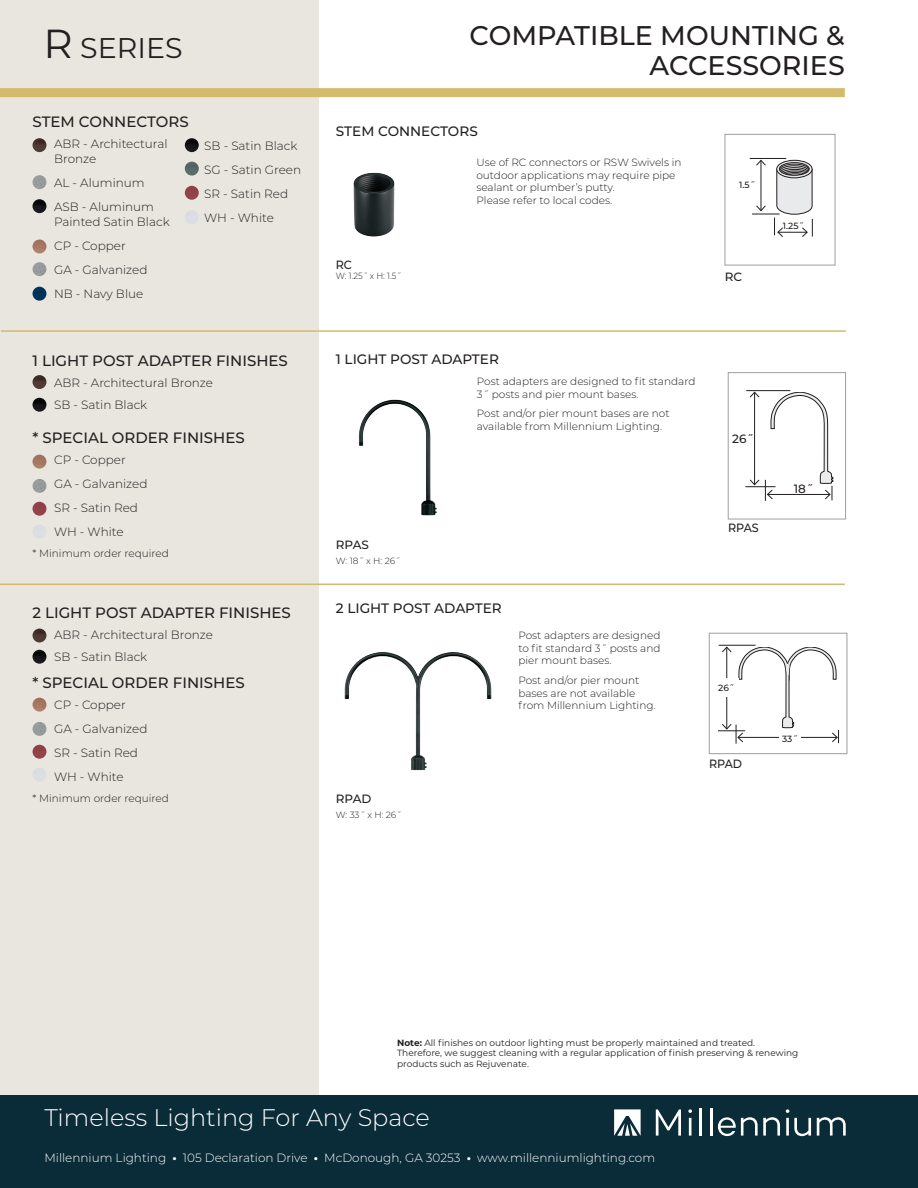
<style>
.page{position:relative;width:918px;height:1188px;background:#fff}
.page>*{position:absolute;margin:0;border:0;box-sizing:border-box;transform-origin:0 0}
.t1{font:28.5px "Montserrat";color:#231f20}
.t2{font:500 27px/30px "Montserrat";color:#231f20;text-align:right}
.t3{font:300 24px "Montserrat";color:#fff}
.t4{font:500 15px "Montserrat";color:#231f20}
.t5{font:500 13.65px "Montserrat";color:#231f20}
.t6{font:300 12px "Montserrat";color:#231f20}
.t7{font:300 12px "Montserrat";color:#fff}
.t8{font:500 12px "Montserrat";color:#231f20}
.t9{font:500 12px "Montserrat";color:#231f20;scale:.93 1}
.t10{font:300 10.5px/12.6px "Montserrat";color:#231f20}
.t11{font:9px/10.8px "Montserrat";color:#231f20}
.t12{font:300 9px "Montserrat";letter-spacing:-.005em;color:#231f20}
.t13{font:500 9px "Montserrat";color:#231f20}
.t14{font:300 9px "Montserrat";letter-spacing:-.005em;color:#231f20;scale:.93 1}
.s1{font-size:40.5px}
.s2{font-weight:700}
</style>
<div class="page">
<div style="left:0;top:0;width:319px;height:1188px;background:#e8e6df"></div>
<div style="left:0;top:1095px;width:918px;height:93px;background:#0a2b38"></div>
<div style="left:0;top:88px;width:845px;height:9px;background:#d4ba6c"></div>
<hr style="left:0;top:584px;width:845px;height:1px;background:#d4ba6c">
<hr style="left:1px;top:330px;width:845px;height:2px;background:#d4ba6c">
<img style="left:353px;top:172px;width:42px;height:65px">
<img style="left:358px;top:399px;width:79px;height:117px">
<img style="left:344px;top:652px;width:148px;height:119px">
<div style="left:709px;top:633px;width:138px;height:121px;border:1px solid #9d9fa2"></div>
<hr style="left:719px;top:645px;width:37px;height:1px;background:#231f20">
<svg style="left:718px;top:647px;width:121px;height:97px"></svg>
<div style="left:714px;top:678px;width:25px;height:18px;background:#fff"></div>
<div style="left:779px;top:730px;width:22px;height:16px;background:#fff"></div>
<div style="left:728px;top:372px;width:118px;height:147px;border:1px solid #9d9fa2"></div>
<hr style="left:746px;top:390px;width:44px;height:1px;background:#231f20">
<hr style="left:745px;top:486px;width:31px;height:1px;background:#231f20">
<svg style="left:750px;top:392px;width:83px;height:109px"></svg>
<div style="left:725px;top:134px;width:110px;height:131px;border:1px solid #9d9fa2"></div>
<hr style="left:750px;top:158px;width:36px;height:1px;background:#231f20">
<svg style="left:752px;top:160px;width:61px;height:77px"></svg>
<img style="left:33px;top:650px;width:13px;height:14px;border-radius:7px">
<img style="left:33px;top:629px;width:13px;height:14px;border-radius:7px">
<img style="left:33px;top:698px;width:13px;height:14px;border-radius:7px">
<img style="left:33px;top:722px;width:13px;height:14px;border-radius:7px">
<img style="left:33px;top:745px;width:13px;height:14px;border-radius:7px">
<img style="left:33px;top:398px;width:13px;height:14px;border-radius:7px">
<img style="left:33px;top:199px;width:13px;height:14px;border-radius:7px">
<img style="left:33px;top:375px;width:13px;height:14px;border-radius:7px">
<img style="left:33px;top:138px;width:13px;height:14px;border-radius:7px">
<img style="left:33px;top:455px;width:13px;height:14px;border-radius:7px">
<img style="left:33px;top:479px;width:13px;height:14px;border-radius:7px">
<img style="left:33px;top:175px;width:13px;height:14px;border-radius:7px">
<img style="left:33px;top:502px;width:13px;height:14px;border-radius:7px">
<svg style="left:33px;top:240px;width:13px;height:13px"></svg>
<img style="left:33px;top:262px;width:13px;height:14px;border-radius:7px">
<img style="left:33px;top:287px;width:13px;height:14px;border-radius:7px">
<img style="left:185px;top:162px;width:14px;height:14px;border-radius:7px">
<img style="left:185px;top:186px;width:14px;height:14px;border-radius:7px">
<img style="left:185px;top:138px;width:14px;height:14px;border-radius:7px">
<svg style="left:656px;top:1109px;width:25px;height:27px"></svg>
<svg style="left:688px;top:1109px;width:4px;height:27px"></svg>
<hr style="left:699px;top:1108px;width:3px;height:28px;background:#fff">
<hr style="left:710px;top:1108px;width:2px;height:28px;background:#fff">
<svg style="left:718px;top:1117px;width:62px;height:19px"></svg>
<svg style="left:786px;top:1109px;width:25px;height:27px"></svg>
<svg style="left:817px;top:1117px;width:29px;height:19px"></svg>
<svg style="left:614px;top:1109px;width:27px;height:27px"></svg>
<p class="t1" style="left:43px;top:29px;width:141px"><span class="s1">R</span> SERIES</p>
<p class="t2" style="left:470px;top:19px;width:377px">COMPATIBLE MOUNTING &amp;<br>ACCESSORIES</p>
<p class="t4" style="left:33px;top:111px;width:158px">STEM CONNECTORS</p>
<p class="t6" style="left:54px;top:136px;width:115px">ABR - Architectural</p>
<p class="t6" style="left:54px;top:151px;width:44px">Bronze</p>
<p class="t6" style="left:54px;top:175px;width:92px">AL - Aluminum</p>
<p class="t6" style="left:54px;top:199px;width:101px">ASB - Aluminum</p>
<p class="t6" style="left:54px;top:214px;width:117px">Painted Satin Black</p>
<p class="t6" style="left:54px;top:238px;width:73px">CP - Copper</p>
<p class="t6" style="left:54px;top:262px;width:95px">GA - Galvanized</p>
<p class="t6" style="left:54px;top:286px;width:91px">NB - Navy Blue</p>
<p class="t6" style="left:204px;top:137px;width:95px">SB - Satin Black</p>
<p class="t6" style="left:204px;top:161px;width:98px">SG - Satin Green</p>
<p class="t6" style="left:204px;top:185px;width:85px">SR - Satin Red</p>
<p class="t6" style="left:204px;top:209px;width:71px">WH - White</p>
<p class="t4" style="left:33px;top:350px;width:257px">1 LIGHT POST ADAPTER FINISHES</p>
<p class="t6" style="left:54px;top:374px;width:160px">ABR - Architectural Bronze</p>
<p class="t6" style="left:54px;top:397px;width:95px">SB - Satin Black</p>
<p class="t4" style="left:33px;top:427px;width:214px">* SPECIAL ORDER FINISHES</p>
<p class="t6" style="left:54px;top:452px;width:73px">CP - Copper</p>
<p class="t6" style="left:54px;top:476px;width:95px">GA - Galvanized</p>
<p class="t6" style="left:54px;top:500px;width:85px">SR - Satin Red</p>
<p class="t6" style="left:54px;top:524px;width:71px">WH - White</p>
<p class="t10" style="left:33px;top:547px;width:138px">* Minimum order required</p>
<p class="t4" style="left:33px;top:602px;width:260px">2 LIGHT POST ADAPTER FINISHES</p>
<p class="t6" style="left:54px;top:626px;width:160px">ABR - Architectural Bronze</p>
<p class="t6" style="left:54px;top:649px;width:95px">SB - Satin Black</p>
<p class="t4" style="left:33px;top:672px;width:214px">* SPECIAL ORDER FINISHES</p>
<p class="t6" style="left:54px;top:696px;width:73px">CP - Copper</p>
<p class="t6" style="left:54px;top:720px;width:95px">GA - Galvanized</p>
<p class="t6" style="left:54px;top:744px;width:85px">SR - Satin Red</p>
<p class="t6" style="left:54px;top:768px;width:71px">WH - White</p>
<p class="t10" style="left:33px;top:791px;width:138px">* Minimum order required</p>
<p class="t5" style="left:336px;top:122px;width:143px">STEM CONNECTORS</p>
<p class="t9" style="left:336px;top:256px;width:19px">RC</p>
<p class="t14" style="left:336px;top:270px;width:72px">W: 1.25˝ x H: 1.5˝</p>
<p class="t10" style="left:476px;top:156px;width:207px">Use of RC connectors or RSW Swivels in outdoor applications may require pipe sealant or plumber’s putty.</p>
<p class="t10" style="left:476px;top:194px;width:137px">Please refer to local codes.</p>
<p class="t13" style="left:739px;top:179px;width:17px">1.5˝</p>
<p class="t8" style="left:725px;top:268px;width:19px">RC</p>
<p class="t13" style="left:783px;top:220px;width:23px">1.25˝</p>
<p class="t5" style="left:336px;top:350px;width:165px">1 LIGHT POST ADAPTER</p>
<p class="t10" style="left:477px;top:375px;width:220px">Post adapters are designed to fit standard</p>
<p class="t10" style="left:477px;top:388px;width:163px">3˝ posts and pier mount bases.</p>
<p class="t10" style="left:477px;top:407px;width:194px">Post and/or pier mount bases are not</p>
<p class="t10" style="left:477px;top:420px;width:187px">available from Millennium Lighting.</p>
<p class="t8" style="left:732px;top:430px;width:23px">26˝</p>
<p class="t8" style="left:336px;top:537px;width:35px">RPAS</p>
<p class="t12" style="left:336px;top:555px;width:66px">W: 18˝ x H: 26˝</p>
<p class="t5" style="left:336px;top:599px;width:167px">2 LIGHT POST ADAPTER</p>
<p class="t10" style="left:518px;top:629px;width:144px;text-align:justify">Post adapters are designed to fit standard 3˝ posts and pier mount bases.</p>
<p class="t10" style="left:518px;top:674px;width:139px">Post and/or pier mount bases are not available from Millennium Lighting.</p>
<p class="t8" style="left:336px;top:790px;width:37px">RPAD</p>
<p class="t12" style="left:336px;top:809px;width:67px">W: 33˝ x H: 26˝</p>
<p class="t9" style="left:728px;top:520px;width:35px">RPAS</p>
<p class="t13" style="left:718px;top:682px;width:18px">26˝</p>
<p class="t9" style="left:709px;top:756px;width:37px">RPAD</p>
<p class="t8" style="left:794px;top:480px;width:21px">18˝</p>
<p class="t13" style="left:782px;top:733px;width:17px">33˝</p>
<p class="t11" style="left:397px;top:1037px;width:403px"><span class="s2">Note:</span> All finishes on outdoor lighting must be properly maintained and treated.<br>Therefore, we suggest cleaning with a regular application of finish preserving &amp; renewing products such as Rejuvenate.</p>
<p class="t3" style="left:44px;top:1101px;width:387px">Timeless Lighting For Any Space</p>
<p class="t7" style="left:44px;top:1150px;width:612px">Millennium Lighting <span class="s2">•</span> 105 Declaration Drive <span class="s2">•</span> McDonough, GA 30253 <span class="s2">•</span> www.millenniumlighting.com</p>
</div>
